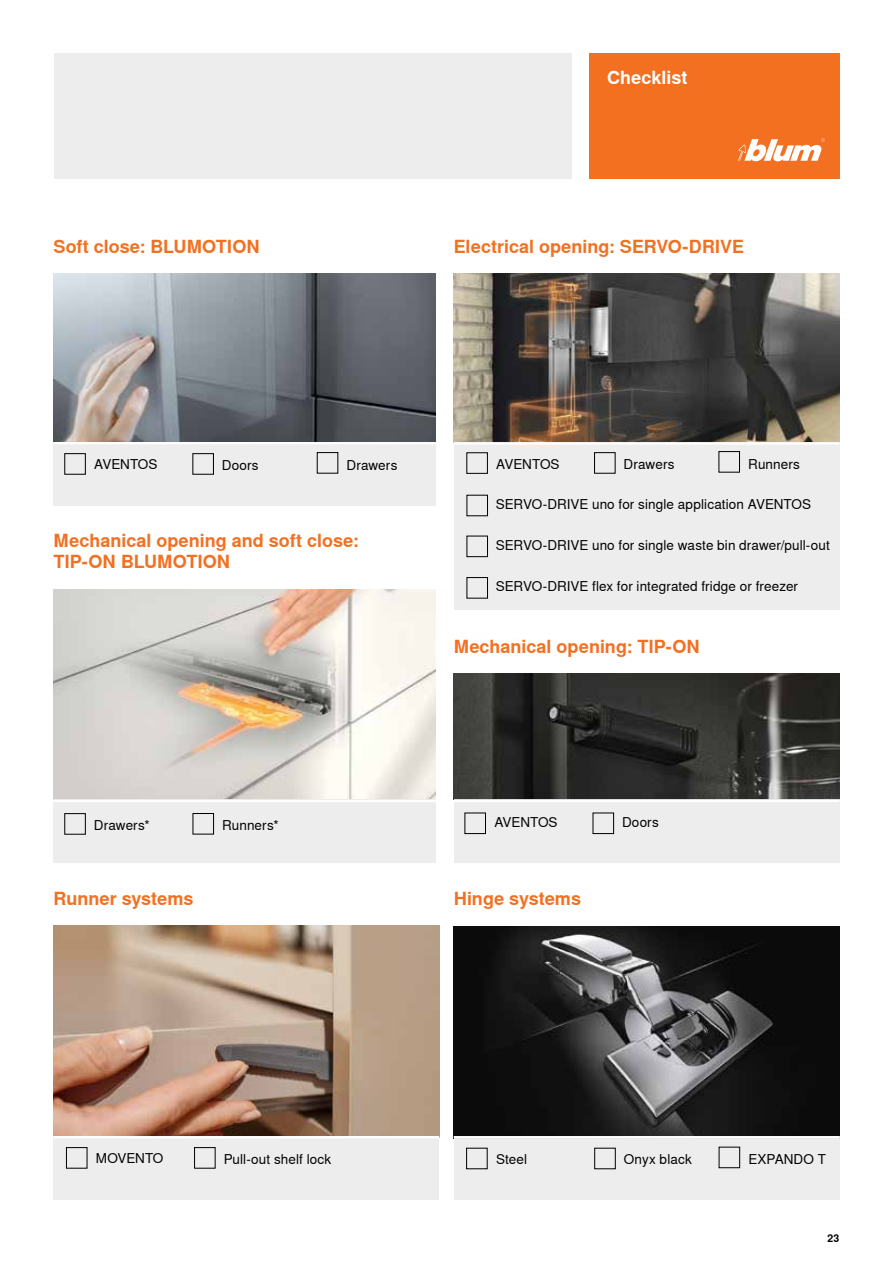
<style>
.page{position:relative;width:893px;height:1263px;background:#fff}
.page>*{position:absolute;margin:0;border:0;box-sizing:border-box;transform-origin:0 0}
.t1{font:700 18px/21px "Nimbus Sans Global";color:#f37021}
.t2{font:700 18px "Nimbus Sans Global";color:#fff}
.t3{font:13.5px "Nimbus Sans Global";letter-spacing:.005em;color:#000}
.t4{font:700 10.5px "Nimbus Sans Global";color:#000}
</style>
<div class="page">
<div style="left:589px;top:54px;width:250px;height:125px;background:#f37021"></div>
<div style="left:54px;top:54px;width:517px;height:125px;background:#ebebec"></div>
<svg style="left:738px;top:138px;width:87px;height:23px"></svg>
<img style="left:54px;top:274px;width:382px;height:168px">
<img style="left:454px;top:274px;width:385px;height:168px">
<img style="left:54px;top:589px;width:382px;height:211px">
<img style="left:454px;top:674px;width:385px;height:126px">
<img style="left:454px;top:926px;width:385px;height:210px">
<div style="left:54px;top:442px;width:382px;height:63px;background:#ebebec"></div>
<div style="left:454px;top:800px;width:385px;height:63px;background:#ebebec"></div>
<div style="left:454px;top:1137px;width:385px;height:63px;background:#ebebec"></div>
<div style="left:54px;top:800px;width:382px;height:63px;background:#ebebec"></div>
<div style="left:454px;top:442px;width:385px;height:168px;background:#ebebec"></div>
<img style="left:54px;top:925px;width:385px;height:211px">
<div style="left:54px;top:1136px;width:385px;height:63px;background:#ebebec"></div>
<div style="left:194px;top:1147px;width:21px;height:21px;border:1px solid #000"></div>
<div style="left:66px;top:1147px;width:21px;height:21px;border:1px solid #000"></div>
<hr style="left:54px;top:1136px;width:385px;height:2px;background:#fff">
<div style="left:719px;top:1147px;width:21px;height:21px;border:1px solid #000"></div>
<div style="left:594px;top:1148px;width:21px;height:21px;border:1px solid #000"></div>
<div style="left:466px;top:1148px;width:21px;height:21px;border:1px solid #000"></div>
<div style="left:467px;top:495px;width:21px;height:21px;border:1px solid #000"></div>
<div style="left:317px;top:452px;width:21px;height:21px;border:1px solid #000"></div>
<div style="left:193px;top:453px;width:21px;height:21px;border:1px solid #000"></div>
<div style="left:593px;top:813px;width:21px;height:21px;border:1px solid #000"></div>
<div style="left:65px;top:453px;width:21px;height:21px;border:1px solid #000"></div>
<div style="left:465px;top:813px;width:21px;height:21px;border:1px solid #000"></div>
<div style="left:65px;top:813px;width:21px;height:21px;border:1px solid #000"></div>
<div style="left:467px;top:452px;width:21px;height:22px;border:1px solid #000"></div>
<hr style="left:54px;top:442px;width:382px;height:2px;background:#fff">
<hr style="left:454px;top:800px;width:385px;height:2px;background:#fff">
<hr style="left:454px;top:1136px;width:385px;height:2px;background:#fff">
<hr style="left:54px;top:800px;width:384px;height:2px;background:#fff">
<hr style="left:454px;top:442px;width:385px;height:3px;background:#fff">
<div style="left:467px;top:536px;width:21px;height:21px;border:1px solid #000"></div>
<div style="left:467px;top:577px;width:21px;height:21px;border:1px solid #000"></div>
<div style="left:719px;top:451px;width:21px;height:21px;border:1px solid #000"></div>
<div style="left:594px;top:452px;width:21px;height:21px;border:1px solid #000"></div>
<div style="left:193px;top:813px;width:21px;height:21px;border:1px solid #000"></div>
<h1 class="t2" style="left:607px;top:67px;width:82px">Checklist</h1>
<h1 class="t1" style="left:54px;top:236px;width:208px">Soft close: BLUMOTION</h1>
<h1 class="t1" style="left:454px;top:236px;width:292px">Electrical opening: SERVO-DRIVE</h1>
<p class="t3" style="left:94px;top:457px;width:65px">AVENTOS</p>
<p class="t3" style="left:222px;top:457px;width:38px">Doors</p>
<p class="t3" style="left:496px;top:457px;width:65px">AVENTOS</p>
<p class="t3" style="left:347px;top:457px;width:52px">Drawers</p>
<p class="t3" style="left:624px;top:456px;width:52px">Drawers</p>
<p class="t3" style="left:748px;top:456px;width:53px">Runners</p>
<p class="t3" style="left:496px;top:496px;width:317px">SERVO-DRIVE uno for single application AVENTOS</p>
<h1 class="t1" style="left:54px;top:531px;width:307px">Mechanical opening and soft close:<br>TIP-ON BLUMOTION</h1>
<p class="t3" style="left:496px;top:537px;width:335px">SERVO-DRIVE uno for single waste bin drawer/pull-out</p>
<p class="t3" style="left:496px;top:579px;width:304px">SERVO-DRIVE flex for integrated fridge or freezer</p>
<h1 class="t1" style="left:454px;top:636px;width:248px">Mechanical opening: TIP-ON</h1>
<p class="t3" style="left:94px;top:818px;width:57px">Drawers*</p>
<p class="t3" style="left:222px;top:817px;width:58px">Runners*</p>
<p class="t3" style="left:494px;top:814px;width:65px">AVENTOS</p>
<p class="t3" style="left:622px;top:815px;width:38px">Doors</p>
<h1 class="t1" style="left:54px;top:888px;width:141px">Runner systems</h1>
<h1 class="t1" style="left:454px;top:888px;width:129px">Hinge systems</h1>
<p class="t3" style="left:96px;top:1150px;width:69px">MOVENTO</p>
<p class="t3" style="left:224px;top:1151px;width:109px">Pull-out shelf lock</p>
<p class="t3" style="left:496px;top:1151px;width:33px">Steel</p>
<p class="t3" style="left:624px;top:1152px;width:69px">Onyx black</p>
<p class="t3" style="left:748px;top:1152px;width:79px">EXPANDO T</p>
<p class="t4" style="left:827px;top:1232px;width:13px">23</p>
</div>
